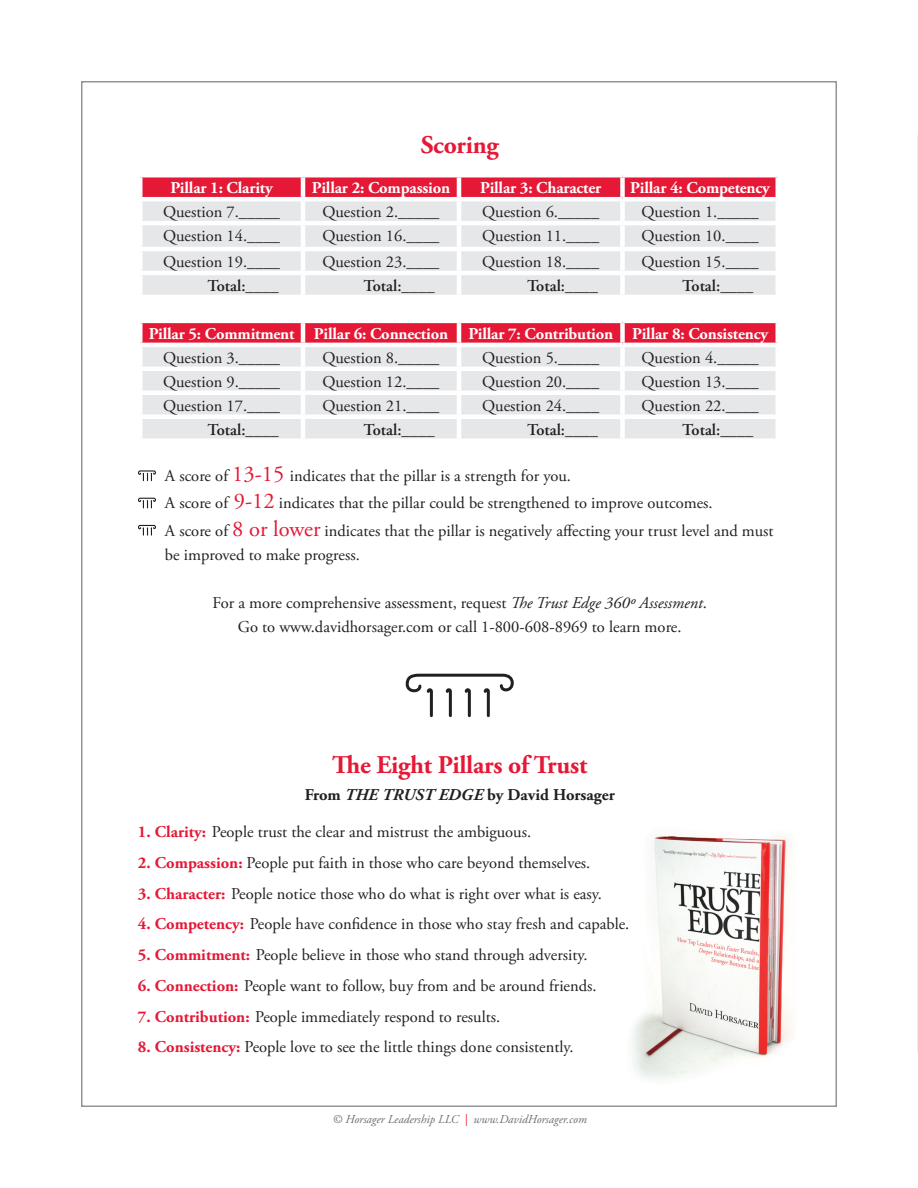
<style>
.page{position:relative;width:918px;height:1188px;background:#fff}
.page>*{position:absolute;margin:0;border:0;box-sizing:border-box;transform-origin:0 0}
.t1{font:700 25.5px "Adobe Garamond Pro";letter-spacing:-.01em;color:#e51836}
.t2{font:16.5px/27.3px "Adobe Garamond Pro";color:#231f20}
.t3{font:700 16.5px "Adobe Garamond Pro";letter-spacing:-.01em;color:#fff}
.t4{font:600 16.5px "Adobe Garamond Pro";color:#231f20}
.t5{font:700 16.5px "Adobe Garamond Pro";color:#231f20}
.t6{font:italic 12px "Adobe Garamond Pro";color:#6c6d70}
.s1{font-weight:400}
.s2{font-size:22.5px;color:#e51836}
.s3{font-style:italic}
.s4{font-weight:700;color:#e51836}
.s5{color:#e51836}
</style>
<div class="page">
<hr style="left:917px;top:135px;width:1px;height:918px;background:#e6e7e9">
<img style="left:632px;top:835px;width:160px;height:244px">
<svg style="left:142px;top:177px;width:634px;height:20px;background:#e51e3c"></svg>
<svg style="left:142px;top:201px;width:634px;height:237px;background:#e6d1d6"></svg>
<svg style="left:142px;top:299px;width:634px;height:20px"></svg>
<hr style="left:301px;top:177px;width:4px;height:20px;background:#fff">
<hr style="left:457px;top:177px;width:4px;height:20px;background:#fff">
<div style="left:620px;top:177px;width:5px;height:20px;background:#fff"></div>
<hr style="left:301px;top:201px;width:4px;height:20px;background:#fff">
<hr style="left:457px;top:201px;width:4px;height:20px;background:#fff">
<div style="left:620px;top:201px;width:5px;height:20px;background:#fff"></div>
<hr style="left:138px;top:221px;width:165px;height:4px;background:#fff">
<hr style="left:303px;top:221px;width:156px;height:4px;background:#fff">
<hr style="left:301px;top:225px;width:4px;height:22px;background:#fff">
<hr style="left:459px;top:221px;width:163px;height:4px;background:#fff">
<hr style="left:457px;top:225px;width:4px;height:22px;background:#fff">
<hr style="left:622px;top:221px;width:158px;height:4px;background:#fff">
<div style="left:620px;top:225px;width:5px;height:22px;background:#fff"></div>
<hr style="left:138px;top:247px;width:165px;height:4px;background:#fff">
<hr style="left:303px;top:247px;width:156px;height:4px;background:#fff">
<hr style="left:301px;top:251px;width:4px;height:20px;background:#fff">
<hr style="left:459px;top:247px;width:163px;height:4px;background:#fff">
<hr style="left:457px;top:251px;width:4px;height:20px;background:#fff">
<hr style="left:622px;top:247px;width:158px;height:4px;background:#fff">
<div style="left:620px;top:251px;width:5px;height:20px;background:#fff"></div>
<hr style="left:138px;top:271px;width:165px;height:4px;background:#fff">
<hr style="left:303px;top:271px;width:156px;height:4px;background:#fff">
<hr style="left:301px;top:275px;width:4px;height:20px;background:#fff">
<hr style="left:459px;top:271px;width:163px;height:4px;background:#fff">
<hr style="left:457px;top:275px;width:4px;height:20px;background:#fff">
<hr style="left:622px;top:271px;width:158px;height:4px;background:#fff">
<div style="left:620px;top:275px;width:5px;height:20px;background:#fff"></div>
<hr style="left:138px;top:295px;width:165px;height:4px;background:#fff">
<hr style="left:303px;top:295px;width:156px;height:4px;background:#fff">
<hr style="left:301px;top:299px;width:4px;height:20px;background:#fff">
<hr style="left:459px;top:295px;width:163px;height:4px;background:#fff">
<hr style="left:457px;top:299px;width:4px;height:20px;background:#fff">
<hr style="left:622px;top:295px;width:158px;height:4px;background:#fff">
<div style="left:620px;top:299px;width:5px;height:20px;background:#fff"></div>
<hr style="left:138px;top:319px;width:165px;height:4px;background:#fff">
<hr style="left:303px;top:319px;width:156px;height:4px;background:#fff">
<hr style="left:301px;top:323px;width:4px;height:20px;background:#fff">
<hr style="left:459px;top:319px;width:163px;height:4px;background:#fff">
<hr style="left:457px;top:323px;width:4px;height:20px;background:#fff">
<hr style="left:622px;top:319px;width:158px;height:4px;background:#fff">
<div style="left:620px;top:323px;width:5px;height:20px;background:#fff"></div>
<hr style="left:138px;top:343px;width:165px;height:4px;background:#fff">
<hr style="left:303px;top:343px;width:156px;height:4px;background:#fff">
<hr style="left:301px;top:347px;width:4px;height:20px;background:#fff">
<hr style="left:459px;top:343px;width:163px;height:4px;background:#fff">
<hr style="left:457px;top:347px;width:4px;height:20px;background:#fff">
<hr style="left:622px;top:343px;width:158px;height:4px;background:#fff">
<div style="left:620px;top:347px;width:5px;height:20px;background:#fff"></div>
<hr style="left:138px;top:367px;width:165px;height:4px;background:#fff">
<hr style="left:303px;top:367px;width:156px;height:4px;background:#fff">
<hr style="left:301px;top:371px;width:4px;height:20px;background:#fff">
<hr style="left:459px;top:367px;width:163px;height:4px;background:#fff">
<hr style="left:457px;top:371px;width:4px;height:20px;background:#fff">
<hr style="left:622px;top:367px;width:158px;height:4px;background:#fff">
<div style="left:620px;top:371px;width:5px;height:20px;background:#fff"></div>
<hr style="left:138px;top:391px;width:165px;height:4px;background:#fff">
<hr style="left:303px;top:391px;width:156px;height:4px;background:#fff">
<hr style="left:301px;top:395px;width:4px;height:20px;background:#fff">
<hr style="left:459px;top:391px;width:163px;height:4px;background:#fff">
<hr style="left:457px;top:395px;width:4px;height:20px;background:#fff">
<hr style="left:622px;top:391px;width:158px;height:4px;background:#fff">
<div style="left:620px;top:395px;width:5px;height:20px;background:#fff"></div>
<hr style="left:138px;top:415px;width:165px;height:4px;background:#fff">
<hr style="left:303px;top:415px;width:156px;height:4px;background:#fff">
<hr style="left:301px;top:419px;width:4px;height:19px;background:#fff">
<hr style="left:459px;top:415px;width:163px;height:4px;background:#fff">
<hr style="left:457px;top:419px;width:4px;height:19px;background:#fff">
<hr style="left:622px;top:415px;width:158px;height:4px;background:#fff">
<div style="left:620px;top:419px;width:5px;height:19px;background:#fff"></div>
<svg style="left:138px;top:470px;width:18px;height:12px"></svg>
<svg style="left:138px;top:497px;width:18px;height:12px"></svg>
<svg style="left:138px;top:524px;width:18px;height:12px"></svg>
<svg style="left:405px;top:673px;width:109px;height:45px"></svg>
<h1 class="t1" style="left:421px;top:131px;width:80px">Scoring</h1>
<p class="t3" style="left:170px;top:178px;width:104px">Pillar 1: Clarity</p>
<p class="t3" style="left:312px;top:178px;width:140px">Pillar 2: Compassion</p>
<p class="t3" style="left:480px;top:178px;width:123px">Pillar 3: Character</p>
<p class="t3" style="left:630px;top:178px;width:141px">Pillar 4: Competency</p>
<p class="t2" style="left:163px;top:199px;width:119px">Question 7._____</p>
<p class="t2" style="left:322px;top:199px;width:119px">Question 2._____</p>
<p class="t2" style="left:482px;top:199px;width:119px">Question 6._____</p>
<p class="t2" style="left:642px;top:199px;width:119px">Question 1._____</p>
<p class="t2" style="left:163px;top:223px;width:119px">Question 14.____</p>
<p class="t2" style="left:322px;top:223px;width:119px">Question 16.____</p>
<p class="t2" style="left:482px;top:223px;width:119px">Question 11.____</p>
<p class="t2" style="left:642px;top:223px;width:119px">Question 10.____</p>
<p class="t2" style="left:163px;top:249px;width:119px">Question 19.____</p>
<p class="t2" style="left:322px;top:249px;width:119px">Question 23.____</p>
<p class="t2" style="left:482px;top:249px;width:119px">Question 18.____</p>
<p class="t2" style="left:642px;top:249px;width:119px">Question 15.____</p>
<p class="t4" style="left:208px;top:276px;width:73px">Total:<span class="s1">____</span></p>
<p class="t4" style="left:364px;top:276px;width:73px">Total:<span class="s1">____</span></p>
<p class="t4" style="left:527px;top:276px;width:73px">Total:<span class="s1">____</span></p>
<p class="t4" style="left:682px;top:276px;width:73px">Total:<span class="s1">____</span></p>
<p class="t3" style="left:149px;top:324px;width:621px">Pillar 5: Commitment Pillar 6: Connection Pillar 7: Contribution Pillar 8: Consistency</p>
<p class="t2" style="left:163px;top:345px;width:119px">Question 3._____</p>
<p class="t2" style="left:322px;top:345px;width:119px">Question 8._____</p>
<p class="t2" style="left:482px;top:345px;width:119px">Question 5._____</p>
<p class="t2" style="left:642px;top:345px;width:119px">Question 4._____</p>
<p class="t2" style="left:163px;top:368px;width:119px">Question 9._____</p>
<p class="t2" style="left:322px;top:368px;width:119px">Question 12.____</p>
<p class="t2" style="left:482px;top:368px;width:119px">Question 20.____</p>
<p class="t2" style="left:642px;top:368px;width:119px">Question 13.____</p>
<p class="t2" style="left:163px;top:392px;width:119px">Question 17.____</p>
<p class="t2" style="left:322px;top:392px;width:119px">Question 21.____</p>
<p class="t2" style="left:482px;top:392px;width:119px">Question 24.____</p>
<p class="t2" style="left:642px;top:392px;width:119px">Question 22.____</p>
<p class="t4" style="left:208px;top:420px;width:73px">Total:<span class="s1">____</span></p>
<p class="t4" style="left:364px;top:420px;width:73px">Total:<span class="s1">____</span></p>
<p class="t4" style="left:527px;top:420px;width:73px">Total:<span class="s1">____</span></p>
<p class="t4" style="left:682px;top:420px;width:73px">Total:<span class="s1">____</span></p>
<p class="t2" style="left:165px;top:463px;width:610px">A score of <span class="s2">13-15</span> indicates that the pillar is a strength for you.<br>A score of <span class="s2">9-12</span> indicates that the pillar could be strengthened to improve outcomes.<br>A score of <span class="s2">8 or lower</span> indicates that the pillar is negatively affecting your trust level and must</p>
<p class="t2" style="left:165px;top:541px;width:196px">be improved to make progress.</p>
<p class="t2" style="left:213px;top:591px;width:496px;line-height:24px;text-align:center">For a more comprehensive assessment, request <span class="s3">The Trust Edge 360º Assessment</span>.<br>Go to www.davidhorsager.com or call 1-800-608-8969 to learn more.</p>
<h1 class="t1" style="left:332px;top:750px;width:257px">The Eight Pillars of Trust</h1>
<p class="t5" style="left:305px;top:785px;width:312px">From <span class="s3">THE TRUST EDGE</span> by David Horsager</p>
<p class="t2" style="left:138px;top:819px;width:395px"><span class="s4">1. Clarity:</span> People trust the clear and mistrust the ambiguous.</p>
<p class="t2" style="left:138px;top:849px;width:454px"><span class="s4">2. Compassion:</span> People put faith in those who care beyond themselves.</p>
<p class="t2" style="left:138px;top:880px;width:465px"><span class="s4">3. Character:</span> People notice those who do what is right over what is easy.</p>
<p class="t2" style="left:138px;top:911px;width:493px"><span class="s4">4. Competency:</span> People have confidence in those who stay fresh and capable.</p>
<p class="t2" style="left:138px;top:942px;width:451px"><span class="s4">5. Commitment:</span> People believe in those who stand through adversity.</p>
<p class="t2" style="left:138px;top:972px;width:460px"><span class="s4">6. Connection:</span> People want to follow, buy from and be around friends.</p>
<p class="t2" style="left:138px;top:1003px;width:364px"><span class="s4">7. Contribution:</span> People immediately respond to results.</p>
<p class="t2" style="left:138px;top:1034px;width:437px"><span class="s4">8. Consistency:</span> People love to see the little things done consistently.</p>
<p class="t6" style="left:333px;top:1112px;width:256px">© Horsager Leadership LLC <span class="s5">|</span> www.DavidHorsager.com</p>
</div>
